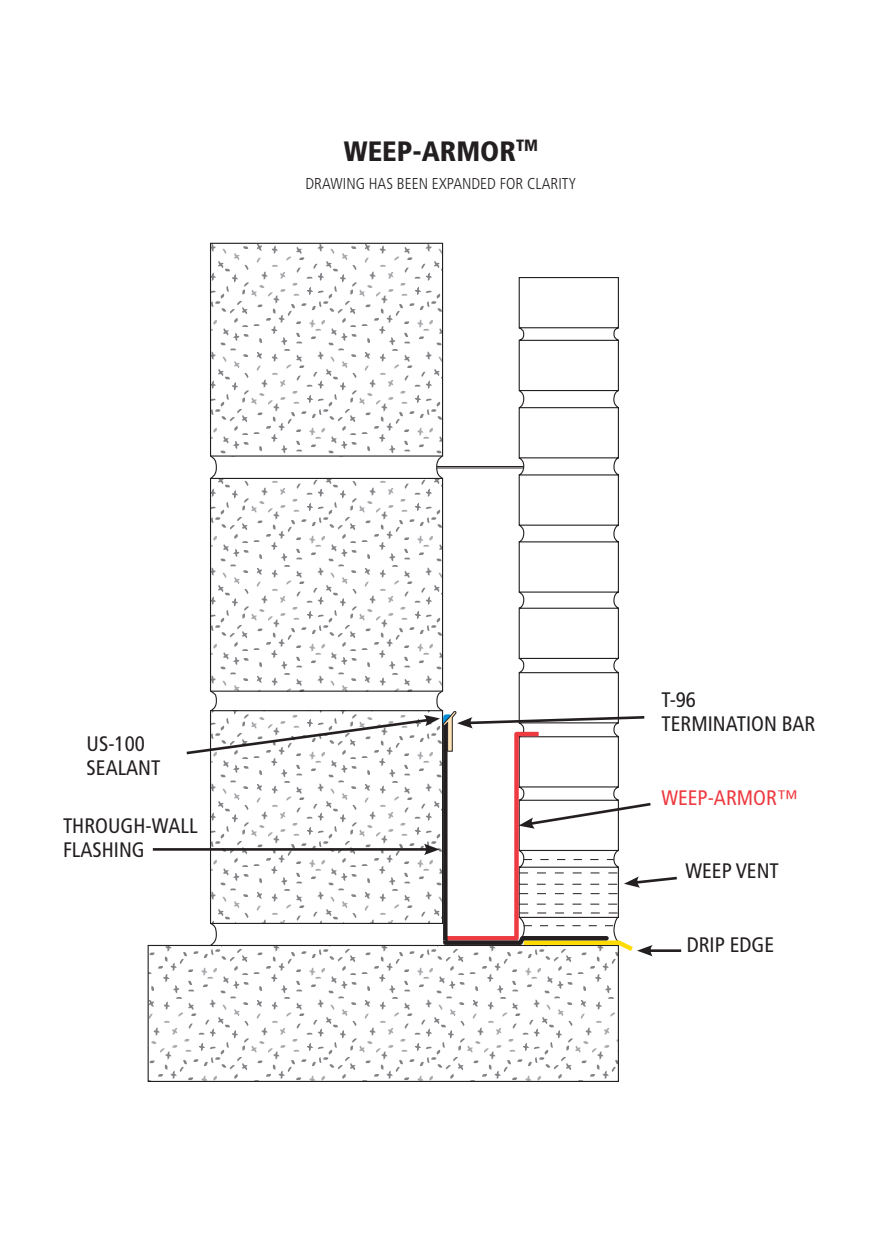
<style>
.page{position:relative;width:882px;height:1260px;background:#fff}
.page>*{position:absolute;margin:0;border:0;box-sizing:border-box;transform-origin:0 0}
.t1{font:900 condensed 28px "Frutiger";color:#231f20}
.t2{font:condensed 21px/24.5px "Frutiger";color:#231f20}
.t3{font:condensed 21px "Frutiger";color:#ee3a41}
.t4{font:300 condensed 15.75px "Frutiger";color:#231f20}
</style>
<div class="page">
<svg style="left:212px;top:245px;width:229px;height:31px"></svg>
<svg style="left:148px;top:276px;width:471px;height:806px"></svg>
<hr style="left:437px;top:466px;width:87px;height:1px;background:#231f20">
<hr style="left:437px;top:468px;width:87px;height:1px;background:#231f20">
<hr style="left:648px;top:949px;width:33px;height:3px;background:#231f20">
<hr style="left:153px;top:848px;width:276px;height:3px;background:#231f20">
<svg style="left:184px;top:711px;width:496px;height:245px"></svg>
<h1 class="t1" style="left:344px;top:140px;width:196px">WEEP-ARMOR<sup>TM</sup></h1>
<p class="t4" style="left:306px;top:177px;width:272px">DRAWING HAS BEEN EXPANDED FOR CLARITY</p>
<p class="t2" style="left:87px;top:733px;width:75px">US-100<br>SEALANT</p>
<p class="t2" style="left:63px;top:815px;width:136px">THROUGH-WALL<br>FLASHING</p>
<p class="t2" style="left:662px;top:689px;width:155px">T-96<br>TERMINATION BAR</p>
<p class="t3" style="left:662px;top:789px;width:138px">WEEP-ARMOR™</p>
<p class="t2" style="left:686px;top:861px;width:95px">WEEP VENT</p>
<p class="t2" style="left:687px;top:934px;width:89px">DRIP EDGE</p>
</div>
